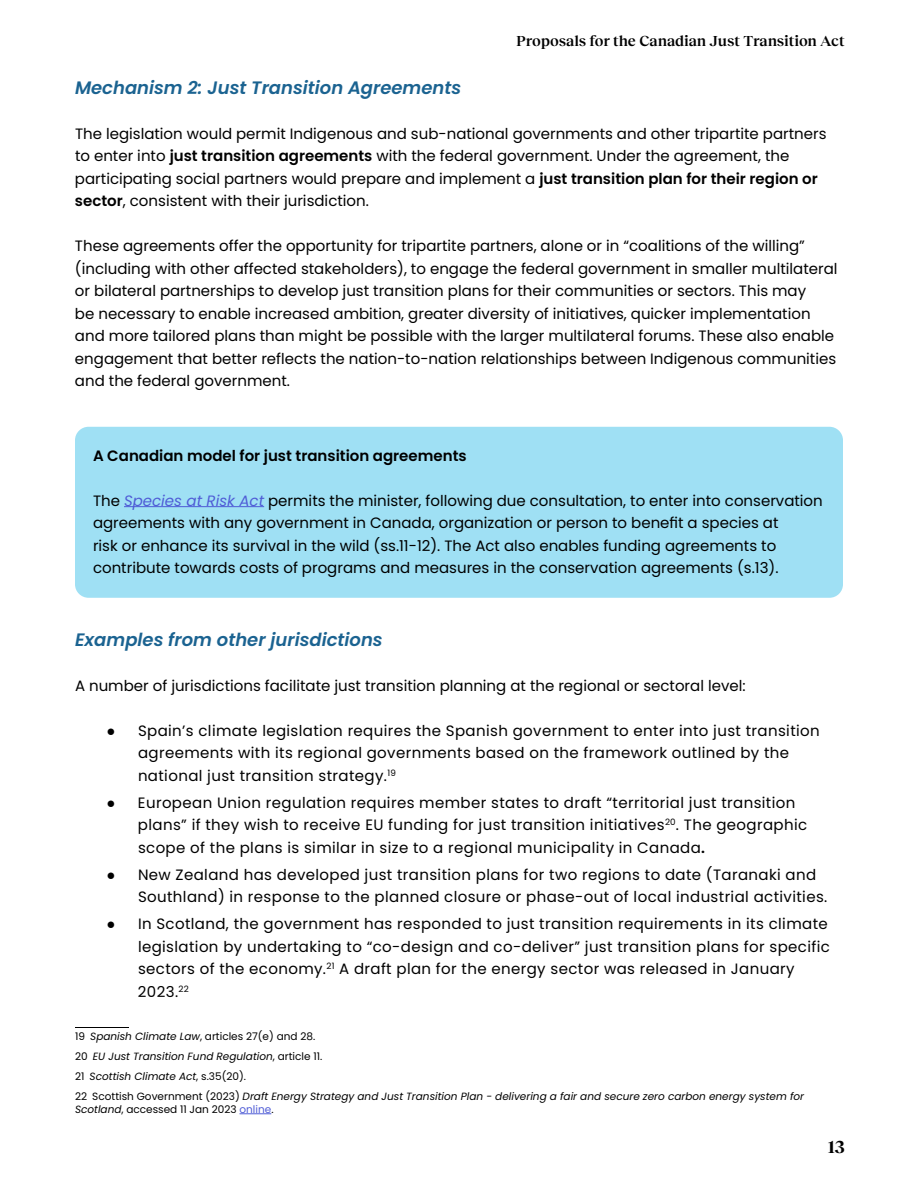
<style>
.page{position:relative;width:918px;height:1188px;background:#fff}
.page>*{position:absolute;margin:0;border:0;box-sizing:border-box;transform-origin:0 0}
.t1{font:italic 600 18px "Poppins";color:#1b6391}
.t2{font:700 18px "Reckless Neue";color:#000}
.t3{font:15px/22.5px "Poppins";color:#000}
.t4{font:15px/22.5px "Poppins";letter-spacing:.025em;color:#000}
.t5{font:600 15px "Poppins";color:#000}
.t6{font:600 15px "Reckless Neue";color:#000}
.t7{font:italic 10.5px/20.1px "Poppins";color:#000}
.t8{font:10.5px "Poppins";color:#000}
.s1{font-weight:600}
.s2{font-style:italic;color:#4f5cd6}
.s3{font-family:"Arial"}
.s4{font-style:normal}
.s5{font-style:italic}
.s6{color:#4f5cd6}
</style>
<div class="page">
<hr style="left:75px;top:1027px;width:54px;height:1px;background:#000">
<hr style="left:240px;top:1114px;width:31px;height:1px;background:#4f5cd6">
<div style="left:75px;top:427px;width:768px;height:171px;background:#9fe0f4;border-radius:13px"></div>
<hr style="left:124px;top:506px;width:140px;height:1px;background:#4f5cd6">
<p class="t6" style="left:516px;top:34px;width:330px">Proposals for the Canadian Just Transition Act</p>
<p class="t1" style="left:75px;top:80px;width:388px">Mechanism 2: Just Transition Agreements</p>
<p class="t3" style="left:75px;top:123px;width:753px">The legislation would permit Indigenous and sub-national governments and other tripartite partners to enter into <span class="s1">just transition agreements</span> with the federal government. Under the agreement, the participating social partners would prepare and implement a <span class="s1">just transition plan for their region or sector</span>, consistent with their jurisdiction.</p>
<p class="t3" style="left:75px;top:235px;width:764px">These agreements offer the opportunity for tripartite partners, alone or in “coalitions of the willing” (including with other affected stakeholders), to engage the federal government in smaller multilateral or bilateral partnerships to develop just transition plans for their communities or sectors. This may<br>be necessary to enable increased ambition, greater diversity of initiatives, quicker implementation and more tailored plans than might be possible with the larger multilateral forums. These also enable engagement that better reflects the nation-to-nation relationships between Indigenous communities and the federal government.</p>
<p class="t5" style="left:93px;top:447px;width:375px">A Canadian model for just transition agreements</p>
<p class="t3" style="left:93px;top:489px;width:731px">The <span class="s2">Species at Risk Act</span> permits the minister, following due consultation, to enter into conservation agreements with any government in Canada, organization or person to benefit a species at<br>risk or enhance its survival in the wild (ss.11-12). The Act also enables funding agreements to contribute towards costs of programs and measures in the conservation agreements (s.13).</p>
<p class="t1" style="left:75px;top:631px;width:309px">Examples from other jurisdictions</p>
<p class="t3" style="left:75px;top:674px;width:672px">A number of jurisdictions facilitate just transition planning at the regional or sectoral level:</p>
<p class="t4" style="left:138px;top:719px;width:683px;text-indent:-32px"><span class="s3">●</span> Spain’s climate legislation requires the Spanish government to enter into just transition agreements with its regional governments based on the framework outlined by the national just transition strategy.<sup>19</sup></p>
<p class="t4" style="left:138px;top:791px;width:671px;text-indent:-32px"><span class="s3">●</span> European Union regulation requires member states to draft “territorial just transition plans” if they wish to receive EU funding for just transition initiatives<sup>20</sup>. The geographic scope of the plans is similar in size to a regional municipality in Canada<span class="s1">.</span></p>
<p class="t4" style="left:138px;top:863px;width:691px;text-indent:-32px"><span class="s3">●</span> New Zealand has developed just transition plans for two regions to date (Taranaki and<br>Southland) in response to the planned closure or phase-out of local industrial activities.</p>
<p class="t4" style="left:138px;top:913px;width:693px;text-indent:-31px"><span class="s3">●</span> In Scotland, the government has responded to just transition requirements in its climate legislation by undertaking to “co-design and co-deliver” just transition plans for specific sectors of the economy.<sup>21</sup> A draft plan for the energy sector was released in January 2023.<sup>22</sup></p>
<p class="t7" style="left:75px;top:1027px;width:731px"><span class="s4">19</span> Spanish Climate Law<span class="s4">, articles 27(e) and 28.<br>20</span> EU Just Transition Fund Regulation<span class="s4">, article 11.<br>21</span> Scottish Climate Act<span class="s4">, s.35(20).<br>22 Scottish Government (2023)</span> Draft Energy Strategy and Just Transition Plan - delivering a fair and secure zero carbon energy system for</p>
<p class="t8" style="left:75px;top:1103px;width:200px"><span class="s5">Scotland</span>, accessed 11 Jan 2023 <span class="s6">online</span>.</p>
<p class="t2" style="left:828px;top:1138px;width:19px">13</p>
</div>
